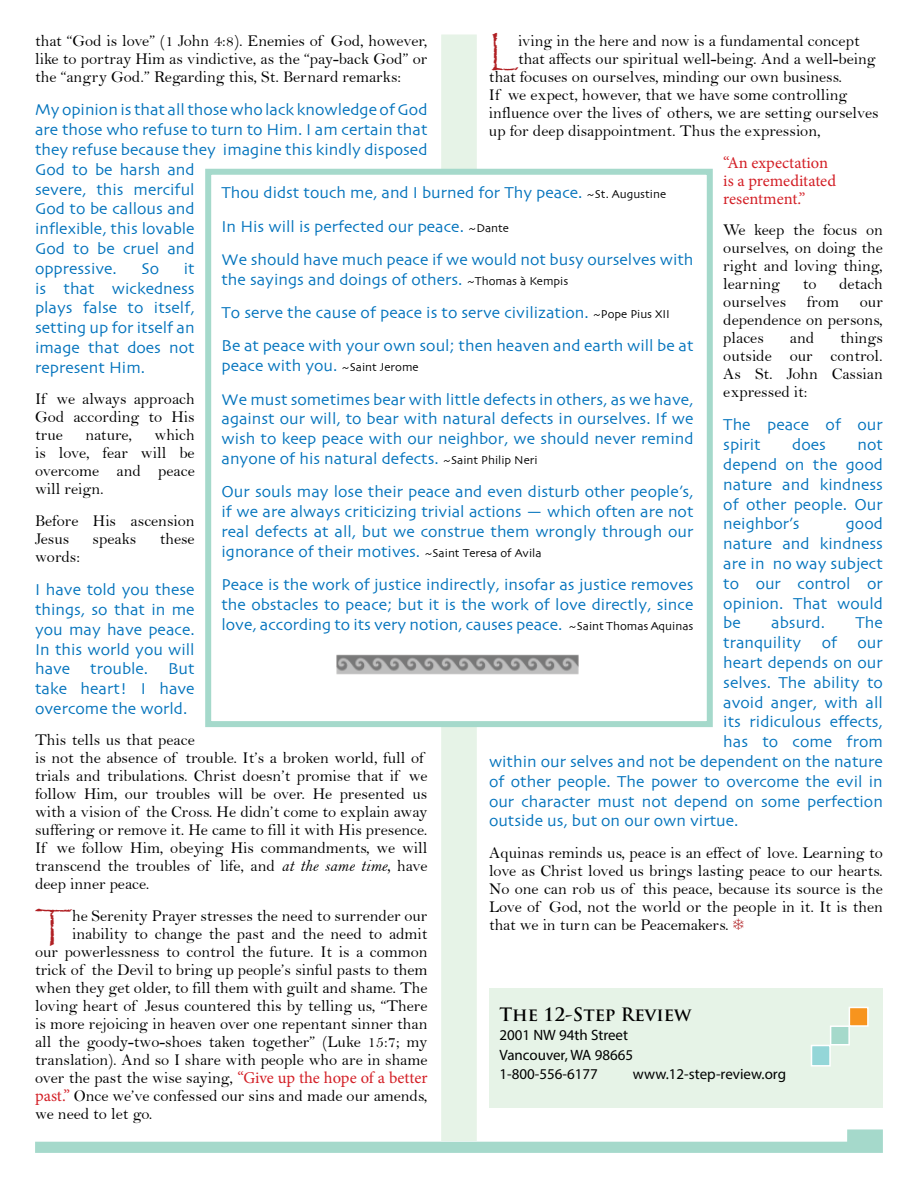
<style>
.page{position:relative;width:918px;height:1188px;background:#fff}
.page>*{position:absolute;margin:0;border:0;box-sizing:border-box;transform-origin:0 0}
.t1{font:38.85px "Papyrus";color:#b01f23}
.t2{font:700 18px "Trajan Pro";color:#000}
.t3{font:16.5px/18px "Bell";color:#000;text-align:justify}
.t4{font:16.5px/19.8px "Skia";color:#0072bc;text-align:justify}
.t5{font:16.5px/18px "Minion Pro";color:#d31f26}
.t6{font:15px/19.5px "Myriad Pro";color:#000}
.s1{font-size:12px;color:#000}
.s2{font-family:"Bell MT Italic"}
.s3{font-family:"Minion Pro";color:#d31f26}
</style>
<div class="page">
<div style="left:441px;top:34px;width:36px;height:1107px;background:#e6f3e7"></div>
<svg style="left:35px;top:1129px;width:848px;height:24px"></svg>
<div style="left:489px;top:988px;width:394px;height:120px;background:#e6f3e7"></div>
<div style="left:811px;top:1045px;width:20px;height:22px;background:#94d6d8;border:2px solid #fff"></div>
<div style="left:830px;top:1025px;width:20px;height:21px;background:#a5d9cb;border:2px solid #fff"></div>
<div style="left:849px;top:1007px;width:20px;height:20px;background:#f7941e;border:2px solid #fff"></div>
<div style="left:205px;top:169px;width:508px;height:558px;background:#fff;border:6px solid #a5d9cb"></div>
<img style="left:336px;top:654px;width:243px;height:21px">
<h1 class="t1" style="left:489px;top:28px;width:30px">L</h1>
<p class="t3" style="left:518px;top:32px;width:343px">iving in the here and now is a fundamental concept</p>
<p class="t3" style="left:35px;top:32px;width:394px">that “God is love” (1 John 4:8). Enemies of God, however, like to portray Him as vindictive, as the “pay-back God” or the “angry God.” Regarding this, St. Bernard remarks:</p>
<p class="t4" style="left:35px;top:101px;width:394px;text-align:left">My opinion is that all those who lack knowledge of God are those who refuse to turn to Him. I am certain that they refuse because they imagine this kindly disposed<br>God to be harsh and<br>severe, this merciful<br>God to be callous and<br>inflexible, this lovable<br>God to be cruel and<br>oppressive.</p>
<p class="t3" style="left:518px;top:50px;width:359px">that affects our spiritual well-being. And a well-being</p>
<p class="t3" style="left:489px;top:68px;width:355px">that focuses on ourselves, minding our own business.</p>
<p class="t3" style="left:489px;top:86px;width:360px">If we expect, however, that we have some controlling</p>
<p class="t3" style="left:489px;top:104px;width:391px">influence over the lives of others, we are setting ourselves</p>
<p class="t3" style="left:489px;top:122px;width:333px">up for deep disappointment. Thus the expression,</p>
<p class="t5" style="left:723px;top:153px;width:114px">“An expectation is a premeditated resentment.”</p>
<p class="t3" style="left:723px;top:221px;width:161px">We keep the focus on ourselves, on doing the right and loving thing, learning</p>
<p class="t4" style="left:222px;top:177px;width:473px;line-height:33.3px;text-align:left">Thou didst touch me, and I burned for Thy peace. <span class="s1">~St. Augustine<br></span>In His will is perfected our peace. <span class="s1">~Dante<br></span>We should have much peace if we would not busy ourselves with</p>
<p class="t4" style="left:222px;top:264px;width:473px;line-height:33.3px;text-align:left">the sayings and doings of others. <span class="s1">~Thomas à Kempis<br></span>To serve the cause of peace is to serve civilization. <span class="s1">~Pope Pius XII<br></span>Be at peace with your own soul; then heaven and earth will be at</p>
<p class="t4" style="left:222px;top:350px;width:473px;line-height:33.3px">peace with you. <span class="s1">~Saint Jerome<br></span>We must sometimes bear with little defects in others, as we have,</p>
<p class="t4" style="left:222px;top:410px;width:473px">against our will, to bear with natural defects in ourselves. If we wish to keep peace with our neighbor, we should never remind anyone of his natural defects. <span class="s1">~Saint Philip Neri</span></p>
<p class="t4" style="left:222px;top:483px;width:474px">Our souls may lose their peace and even disturb other people’s, if we are always criticizing trivial actions — which often are not real defects at all, but we construe them wrongly through our ignorance of their motives. <span class="s1">~Saint Teresa of Avila</span></p>
<p class="t4" style="left:222px;top:576px;width:473px">Peace is the work of justice indirectly, insofar as justice removes the obstacles to peace; but it is the work of love directly, since love, according to its very notion, causes peace. <span class="s1">~Saint Thomas Aquinas</span></p>
<p class="t4" style="left:35px;top:260px;width:161px;text-indent:149px">it is that wickedness plays false to itself, setting up for itself an image that does not represent Him.</p>
<p class="t3" style="left:35px;top:390px;width:161px">If we always approach God according to His true</p>
<p class="t4" style="left:141px;top:260px;width:19px">So</p>
<p class="t3" style="left:803px;top:275px;width:15px">to</p>
<p class="t3" style="left:839px;top:275px;width:45px">detach</p>
<p class="t3" style="left:723px;top:293px;width:64px">ourselves</p>
<p class="t3" style="left:807px;top:293px;width:34px">from</p>
<p class="t3" style="left:723px;top:293px;width:161px;text-indent:137px">our dependence on persons, places</p>
<p class="t3" style="left:790px;top:329px;width:26px">and</p>
<p class="t3" style="left:723px;top:329px;width:161px;text-indent:117px">things outside our control.<br>As St. John Cassian expressed it:</p>
<p class="t4" style="left:723px;top:416px;width:161px">The peace of our spirit</p>
<p class="t3" style="left:35px;top:426px;width:161px;text-indent:119px">which is love, fear will be overcome and peace will reign.</p>
<p class="t3" style="left:35px;top:512px;width:161px">Before His ascension<br>Jesus</p>
<p class="t3" style="left:85px;top:426px;width:48px">nature,</p>
<p class="t4" style="left:792px;top:436px;width:35px">does</p>
<p class="t4" style="left:723px;top:436px;width:161px;text-indent:134px">not depend on the good nature and kindness of other people. Our neighbor’s</p>
<p class="t4" style="left:723px;top:515px;width:161px;text-indent:123px">good nature and kindness are in no way subject to our control or opinion. That would be</p>
<p class="t3" style="left:93px;top:530px;width:45px">speaks</p>
<p class="t3" style="left:160px;top:530px;width:36px">these</p>
<p class="t3" style="left:35px;top:548px;width:47px">words:</p>
<p class="t4" style="left:35px;top:581px;width:161px">I have told you these things, so that in me you may have peace.<br>In this world you will have trouble. But take heart! I have overcome the world.</p>
<p class="t3" style="left:35px;top:731px;width:394px;text-align:left">This tells us that peace<br>is not the absence of trouble. It’s a broken world, full of trials and tribulations. Christ doesn’t promise that if we follow Him, our troubles will be over. He presented us with a vision of the Cross. He didn’t come to explain away suffering or remove it. He came to fill it with His presence.<br>If we follow Him, obeying His commandments, we will transcend the troubles of life, and <span class="s2">at the same time,</span> have deep inner peace.</p>
<h1 class="t1" style="left:35px;top:903px;width:39px">T</h1>
<p class="t3" style="left:72px;top:907px;width:357px">he Serenity Prayer stresses the need to surrender our</p>
<p class="t4" style="left:771px;top:614px;width:55px">absurd.</p>
<p class="t4" style="left:856px;top:614px;width:29px">The</p>
<p class="t4" style="left:723px;top:634px;width:161px">tranquility of our</p>
<p class="t4" style="left:723px;top:654px;width:161px">heart depends on our</p>
<p class="t4" style="left:723px;top:674px;width:161px">selves. The ability to</p>
<p class="t4" style="left:723px;top:693px;width:161px">avoid anger, with all</p>
<p class="t4" style="left:723px;top:713px;width:161px">its ridiculous effects,</p>
<p class="t4" style="left:723px;top:733px;width:161px">has to come from</p>
<p class="t4" style="left:489px;top:753px;width:395px">within our selves and not be dependent on the nature</p>
<p class="t4" style="left:489px;top:773px;width:395px">of other people. The power to overcome the evil in</p>
<p class="t4" style="left:489px;top:792px;width:395px">our character must not depend on some perfection</p>
<p class="t4" style="left:489px;top:812px;width:251px">outside us, but on our own virtue.</p>
<p class="t3" style="left:489px;top:844px;width:395px">Aquinas reminds us, peace is an effect of love. Learning to love as Christ loved us brings lasting peace to our hearts.<br>No one can rob us of this peace, because its source is the Love of God, not the world or the people in it. It is then that we in turn can be Peacemakers.</p>
<p class="t3" style="left:72px;top:925px;width:357px">inability to change the past and the need to admit</p>
<p class="t3" style="left:35px;top:943px;width:394px">our powerlessness to control the future. It is a common</p>
<p class="t3" style="left:35px;top:961px;width:394px">trick of the Devil to bring up people’s sinful pasts to them</p>
<p class="t3" style="left:35px;top:979px;width:394px">when they get older, to fill them with guilt and shame. The</p>
<p class="t3" style="left:35px;top:997px;width:394px">loving heart of Jesus countered this by telling us, “There</p>
<p class="t3" style="left:35px;top:1015px;width:394px">is more rejoicing in heaven over one repentant sinner than</p>
<p class="t3" style="left:35px;top:1033px;width:394px">all the goody-two-shoes taken together” (Luke 15:7; my</p>
<p class="t3" style="left:35px;top:1051px;width:394px">translation). And so I share with people who are in shame</p>
<p class="t3" style="left:35px;top:1069px;width:394px">over the past the wise saying, <span class="s3">“Give up the hope of a better</span></p>
<p class="t3" style="left:35px;top:1087px;width:394px"><span class="s3">past.”</span> Once we’ve confessed our sins and made our amends,</p>
<p class="t3" style="left:35px;top:1105px;width:119px">we need to let go.</p>
<p class="t2" style="left:500px;top:1003px;width:193px">The 12-Step Review</p>
<p class="t6" style="left:500px;top:1025px;width:135px">2001 NW 94th Street<br>Vancouver, WA 98665<br>1-800-556-6177</p>
<p class="t6" style="left:633px;top:1064px;width:155px">www.12-step-review.org</p>
</div>
